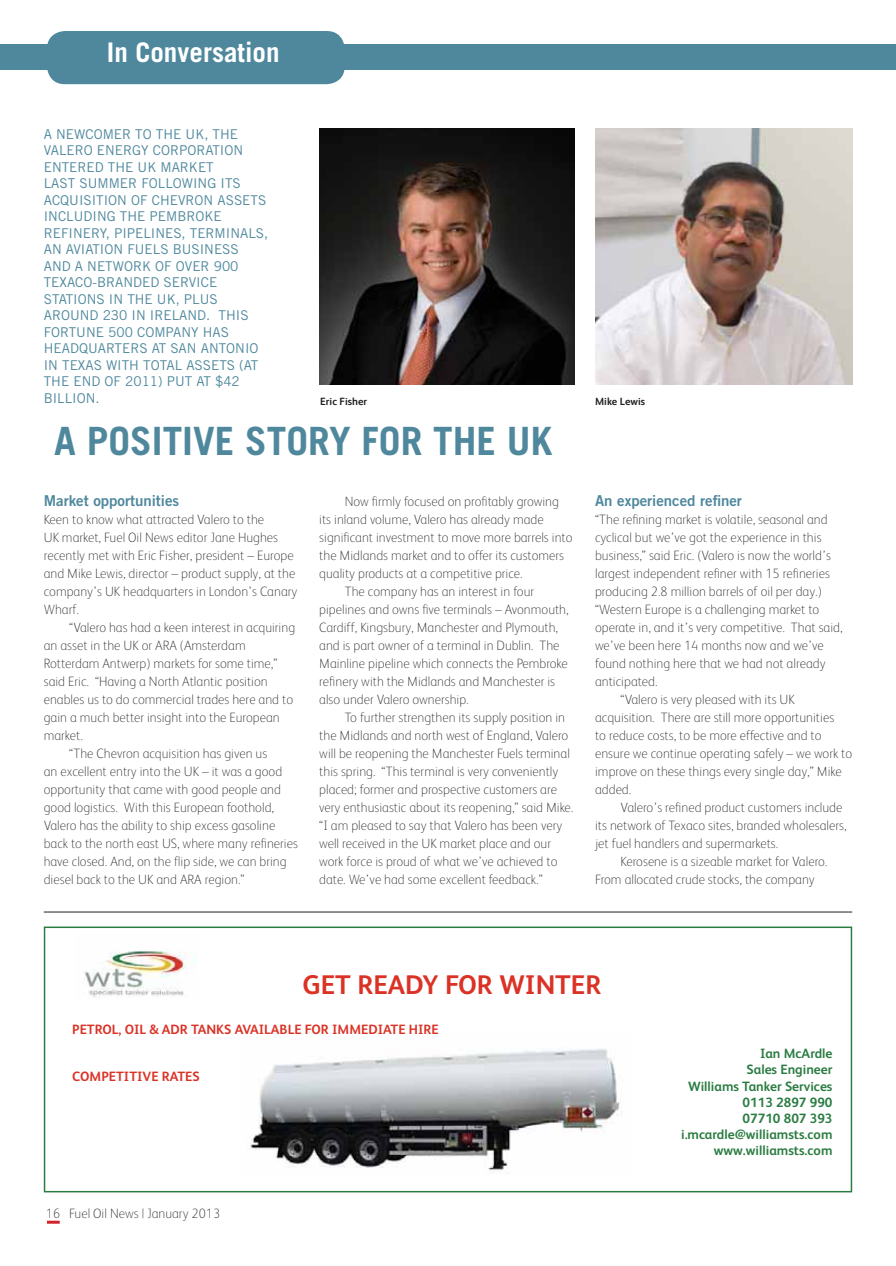
<style>
.page{position:relative;width:896px;height:1266px;background:#fff}
.page>*{position:absolute;margin:0;border:0;box-sizing:border-box;transform-origin:0 0}
.t1{font:700 39px "Trade Gothic LT Std";color:#4f889d}
.t2{font:700 27px "FS Albert";color:#db3226}
.t3{font:700 27px "Trade Gothic LT Std";color:#fff}
.t4{font:15px "Trade Gothic LT Std Bd 2";color:#4f889d}
.t5{font:100 13.5px/18px "FS Albert";color:#231f20}
.t6{font:13.5px/16.5px "Trade Gothic LT Std";color:#4f889d}
.t7{font:700 13.5px/16.2px "FS Albert";color:#2b7c43;text-align:right}
.t8{font:700 13.5px "FS Albert";color:#db3226}
.t9{font:700 10.5px "FS Albert";color:#231f20}
</style>
<div class="page">
<div style="left:0;top:44px;width:895px;height:25px;background:#4f889d"></div>
<div style="left:47px;top:31px;width:297px;height:53px;background:#4f889d;border-radius:18px"></div>
<svg style="left:47px;top:1220px;width:13px;height:3px"></svg>
<img style="left:250px;top:1049px;width:373px;height:122px">
<img style="left:84px;top:951px;width:112px;height:46px">
<div style="left:44px;top:926px;width:808px;height:266px;border:2px solid #2b7c43"></div>
<img style="left:319px;top:129px;width:255px;height:255px">
<img style="left:595px;top:129px;width:257px;height:255px">
<hr style="left:44px;top:911px;width:808px;height:1px;background:#231f20">
<h2 class="t3" style="left:107px;top:43px;width:174px">In Conversation</h2>
<p class="t6" style="left:44px;top:126px;width:226px">A NEWCOMER TO THE UK, THE<br>VALERO ENERGY CORPORATION<br>ENTERED THE UK MARKET<br>LAST SUMMER FOLLOWING ITS<br>ACQUISITION OF CHEVRON ASSETS<br>INCLUDING THE PEMBROKE<br>REFINERY, PIPELINES, TERMINALS,<br>AN AVIATION FUELS BUSINESS<br>AND A NETWORK OF OVER 900<br>TEXACO-BRANDED SERVICE<br>STATIONS IN THE UK, PLUS<br>AROUND 230 IN IRELAND. THIS<br>FORTUNE 500 COMPANY HAS<br>HEADQUARTERS AT SAN ANTONIO<br>IN TEXAS WITH TOTAL ASSETS (AT<br>THE END OF 2011) PUT AT $42<br>BILLION.</p>
<p class="t9" style="left:320px;top:397px;width:48px">Eric Fisher</p>
<p class="t9" style="left:595px;top:397px;width:51px">Mike Lewis</p>
<h1 class="t1" style="left:54px;top:427px;width:499px">A POSITIVE STORY FOR THE UK</h1>
<p class="t4" style="left:44px;top:495px;width:137px">Market opportunities</p>
<p class="t5" style="left:44px;top:511px;width:255px">Keen to know what attracted Valero to the<br>UK market, Fuel Oil News editor Jane Hughes recently met with Eric Fisher, president – Europe and Mike Lewis, director – product supply, at the company’s UK headquarters in London’s Canary Wharf.</p>
<p class="t5" style="left:69px;top:619px;width:227px">“Valero has had a keen interest in acquiring</p>
<p class="t5" style="left:44px;top:637px;width:203px">an asset in the UK or ARA (Amsterdam</p>
<p class="t5" style="left:44px;top:655px;width:235px">Rotterdam Antwerp) markets for some time,”</p>
<p class="t5" style="left:44px;top:673px;width:225px">said Eric. “Having a North Atlantic position</p>
<p class="t5" style="left:44px;top:691px;width:251px">enables us to do commercial trades here and to</p>
<p class="t5" style="left:44px;top:709px;width:237px">gain a much better insight into the European</p>
<p class="t5" style="left:44px;top:727px;width:41px">market.</p>
<p class="t5" style="left:69px;top:745px;width:199px">“The Chevron acquisition has given us</p>
<p class="t5" style="left:44px;top:763px;width:240px">an excellent entry into the UK – it was a good</p>
<p class="t5" style="left:44px;top:781px;width:239px">opportunity that came with good people and</p>
<p class="t5" style="left:44px;top:799px;width:232px">good logistics. With this European foothold,</p>
<p class="t5" style="left:44px;top:817px;width:233px">Valero has the ability to ship excess gasoline</p>
<p class="t5" style="left:44px;top:835px;width:256px">back to the north east US, where many refineries</p>
<p class="t5" style="left:44px;top:853px;width:244px">have closed. And, on the flip side, we can bring</p>
<p class="t5" style="left:44px;top:871px;width:202px">diesel back to the UK and ARA region.”</p>
<p class="t5" style="left:345px;top:493px;width:216px">Now firmly focused on profitably growing</p>
<p class="t5" style="left:319px;top:511px;width:226px">its inland volume, Valero has already made</p>
<p class="t5" style="left:319px;top:529px;width:255px">significant investment to move more barrels into</p>
<p class="t5" style="left:319px;top:547px;width:246px">the Midlands market and to offer its customers</p>
<p class="t5" style="left:319px;top:565px;width:205px">quality products at a competitive price.</p>
<p class="t5" style="left:345px;top:583px;width:191px">The company has an interest in four</p>
<p class="t5" style="left:319px;top:601px;width:251px">pipelines and owns five terminals – Avonmouth,</p>
<p class="t5" style="left:319px;top:619px;width:240px">Cardiff, Kingsbury, Manchester and Plymouth,</p>
<p class="t5" style="left:319px;top:637px;width:242px">and is part owner of a terminal in Dublin. The</p>
<p class="t5" style="left:319px;top:655px;width:250px">Mainline pipeline which connects the Pembroke</p>
<p class="t5" style="left:319px;top:673px;width:237px">refinery with the Midlands and Manchester is</p>
<p class="t5" style="left:319px;top:691px;width:151px">also under Valero ownership.</p>
<p class="t5" style="left:345px;top:709px;width:222px">To further strengthen its supply position in</p>
<p class="t5" style="left:319px;top:727px;width:250px">the Midlands and north west of England, Valero</p>
<p class="t5" style="left:319px;top:745px;width:252px">will be reopening the Manchester Fuels terminal</p>
<p class="t5" style="left:319px;top:763px;width:240px">this spring. “This terminal is very conveniently</p>
<p class="t5" style="left:319px;top:781px;width:239px">placed; former and prospective customers are</p>
<p class="t5" style="left:319px;top:799px;width:256px">very enthusiastic about its reopening,” said Mike.</p>
<p class="t5" style="left:319px;top:817px;width:244px">“I am pleased to say that Valero has been very</p>
<p class="t5" style="left:319px;top:835px;width:233px">well received in the UK market place and our</p>
<p class="t5" style="left:319px;top:853px;width:240px">work force is proud of what we’ve achieved to</p>
<p class="t5" style="left:319px;top:871px;width:225px">date. We’ve had some excellent feedback.”</p>
<p class="t4" style="left:595px;top:495px;width:148px">An experienced refiner</p>
<p class="t5" style="left:595px;top:511px;width:234px">“The refining market is volatile, seasonal and</p>
<p class="t5" style="left:595px;top:529px;width:228px">cyclical but we’ve got the experience in this</p>
<p class="t5" style="left:595px;top:547px;width:237px">business,” said Eric. (Valero is now the world’s</p>
<p class="t5" style="left:595px;top:565px;width:236px">largest independent refiner with 15 refineries</p>
<p class="t5" style="left:595px;top:583px;width:228px">producing 2.8 million barrels of oil per day.)</p>
<p class="t5" style="left:595px;top:601px;width:226px">“Western Europe is a challenging market to</p>
<p class="t5" style="left:595px;top:619px;width:249px">operate in, and it’s very competitive. That said,</p>
<p class="t5" style="left:595px;top:637px;width:230px">we’ve been here 14 months now and we’ve</p>
<p class="t5" style="left:595px;top:655px;width:232px">found nothing here that we had not already</p>
<p class="t5" style="left:595px;top:673px;width:64px">anticipated.</p>
<p class="t5" style="left:620px;top:691px;width:176px">“Valero is very pleased with its UK</p>
<p class="t5" style="left:595px;top:709px;width:240px">acquisition. There are still more opportunities</p>
<p class="t5" style="left:595px;top:727px;width:228px">to reduce costs, to be more effective and to</p>
<p class="t5" style="left:595px;top:745px;width:258px">ensure we continue operating safely – we work to</p>
<p class="t5" style="left:595px;top:763px;width:248px">improve on these things every single day,” Mike</p>
<p class="t5" style="left:595px;top:781px;width:38px">added.</p>
<p class="t5" style="left:620px;top:799px;width:223px">Valero’s refined product customers include</p>
<p class="t5" style="left:595px;top:817px;width:253px">its network of Texaco sites, branded wholesalers,</p>
<p class="t5" style="left:595px;top:835px;width:185px">jet fuel handlers and supermarkets.</p>
<p class="t5" style="left:620px;top:853px;width:208px">Kerosene is a sizeable market for Valero.</p>
<p class="t5" style="left:595px;top:871px;width:221px">From allocated crude stocks, the company</p>
<h2 class="t2" style="left:302px;top:974px;width:300px">GET READY FOR WINTER</h2>
<p class="t8" style="left:72px;top:1024px;width:368px">PETROL, OIL &amp; ADR TANKS AVAILABLE FOR IMMEDIATE HIRE</p>
<p class="t8" style="left:72px;top:1071px;width:129px">COMPETITIVE RATES</p>
<p class="t5" style="left:46px;top:1205px;width:176px">16 Fuel Oil News | January 2013</p>
<p class="t7" style="left:681px;top:1046px;width:153px">Ian McArdle<br>Sales Engineer<br>Williams Tanker Services<br>0113 2897 990<br>07710 807 393 i.mcardle@williamsts.com www.williamsts.com</p>
</div>
